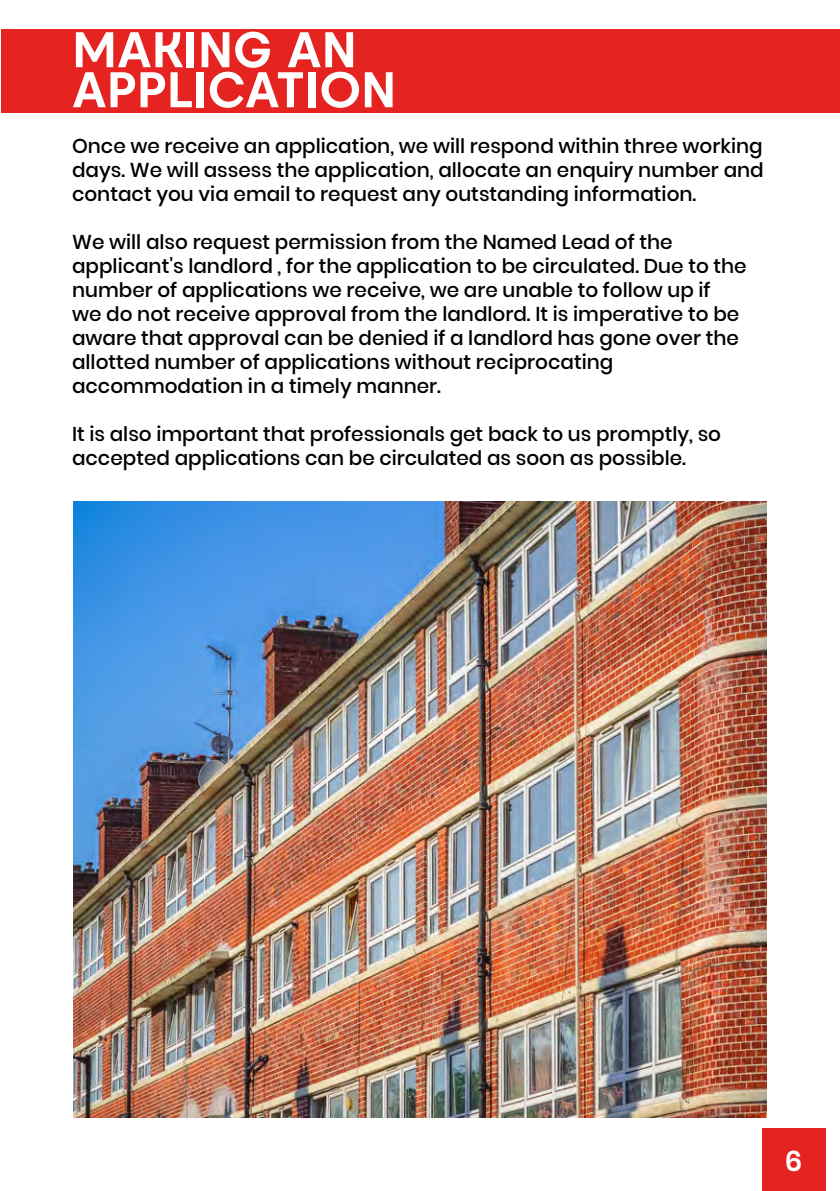
<style>
.page{position:relative;width:840px;height:1191px;background:#fff}
.page>*{position:absolute;margin:0;border:0;box-sizing:border-box;transform-origin:0 0}
.t1{font:700 50px/40px "Caros";color:#fff}
.t2{font:600 28px "Poppins";color:#fff}
.t3{font:500 20px/24px "Poppins";color:#000}
</style>
<div class="page">
<div style="left:1px;top:29px;width:838px;height:84px;background:#e52320"></div>
<div style="left:762px;top:1128px;width:63px;height:63px;background:#e52320"></div>
<img style="left:73px;top:501px;width:693px;height:617px">
<h1 class="t1" style="left:72px;top:28px;width:325px">MAKING AN<br>APPLICATION</h1>
<p class="t3" style="left:72px;top:134px;width:692px;text-align:justify">Once we receive an application, we will respond within three working days. We will assess the application, allocate an enquiry number and contact you via email to request any outstanding information.</p>
<p class="t3" style="left:72px;top:230px;width:675px">We will also request permission from the Named Lead of the applicant's landlord , for the application to be circulated. Due to the number of applications we receive, we are unable to follow up if<br>we do not receive approval from the landlord. It is imperative to be aware that approval can be denied if a landlord has gone over the allotted number of applications without reciprocating accommodation in a timely manner.</p>
<p class="t3" style="left:72px;top:422px;width:650px">It is also important that professionals get back to us promptly, so accepted applications can be circulated as soon as possible.</p>
<h2 class="t2" style="left:784px;top:1145px;width:19px">6</h2>
</div>
